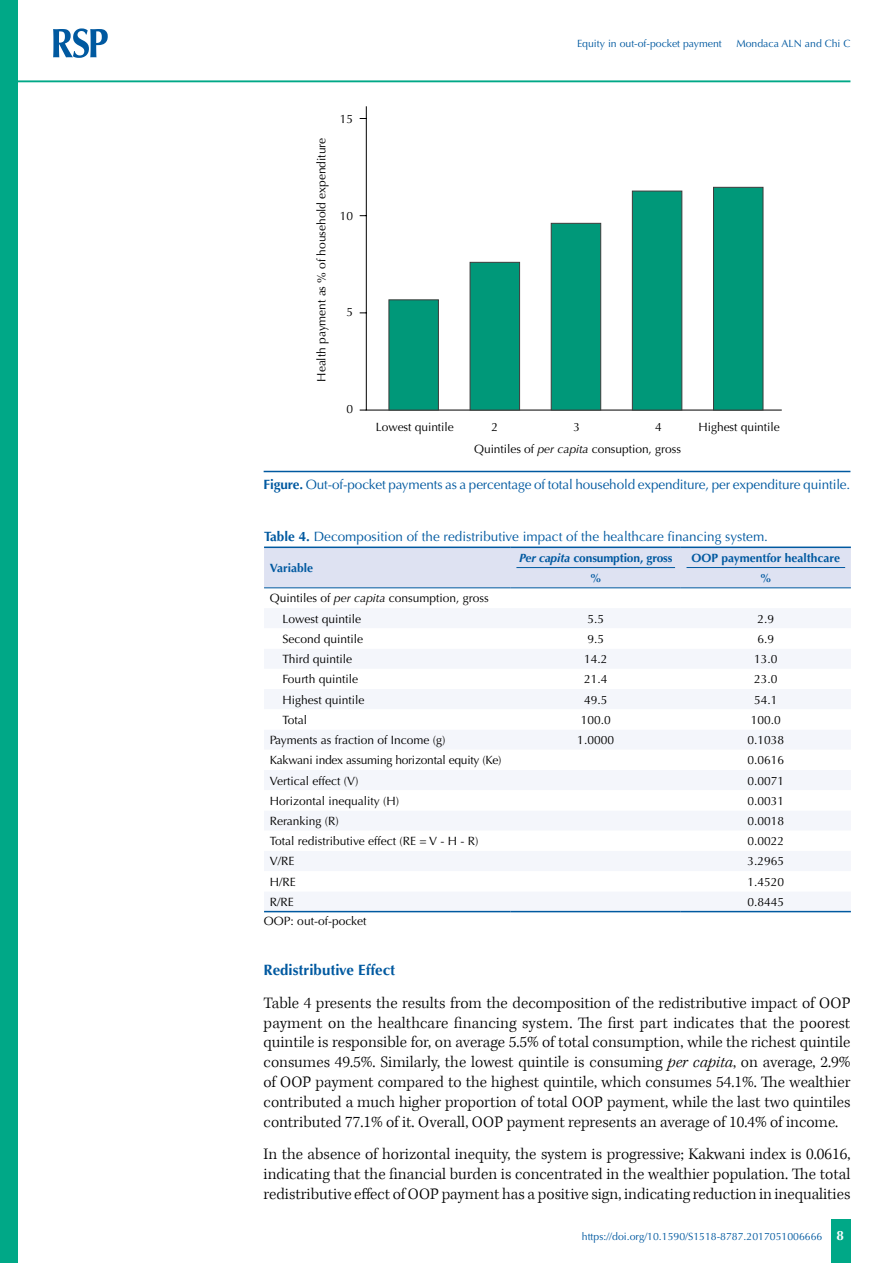
<style>
.page{position:relative;width:893px;height:1263px;background:#fff}
.page>*{position:absolute;margin:0;border:0;box-sizing:border-box;transform-origin:0 0}
.t1{font:300 16.5px/19.8px "Kepler Std";color:#000;text-align:justify}
.t2{font:700 15px "Optima";color:#0059a0}
.t3{font:13.5px "Optima";letter-spacing:-.01em;color:#0059a0}
.t4{font:700 13.5px "Optima";color:#fff}
.t5{font:12px/20.2px "Optima";color:#000}
.t6{font:700 12px "Optima";color:#0059a0}
.t7{font:12px "Optima";letter-spacing:-.02em;color:#000}
.t8{font:10.5px "Optima";color:#0059a0}
.s1{font-style:italic}
.s2{font-weight:700}
</style>
<div class="page">
<div style="left:831px;top:1220px;width:20px;height:43px;background:#00a887"></div>
<div style="left:0;top:0;width:18px;height:1263px;background:#00a887"></div>
<svg style="left:53px;top:28px;width:55px;height:30px"></svg>
<hr style="left:18px;top:80px;width:832px;height:2px;background:#00a887">
<hr style="left:264px;top:471px;width:586px;height:1px;background:#0059a0">
<svg style="left:359px;top:106px;width:423px;height:305px"></svg>
<div style="left:389px;top:299px;width:50px;height:111px;background:#009879;border:1px solid #3c3c3b"></div>
<div style="left:470px;top:262px;width:50px;height:148px;background:#009879;border:1px solid #3c3c3b"></div>
<div style="left:551px;top:223px;width:50px;height:187px;background:#009879;border:1px solid #3c3c3b"></div>
<div style="left:632px;top:191px;width:50px;height:219px;background:#009879;border:1px solid #3c3c3b"></div>
<div style="left:713px;top:187px;width:50px;height:223px;background:#009879;border:1px solid #3c3c3b"></div>
<div style="left:264px;top:548px;width:587px;height:39px;background:#dee2f2"></div>
<div style="left:264px;top:609px;width:587px;height:302px;background:#f4f6fb"></div>
<svg style="left:264px;top:628px;width:587px;height:263px"></svg>
<hr style="left:264px;top:546px;width:247px;height:2px;background:#0059a0">
<hr style="left:511px;top:546px;width:170px;height:2px;background:#0059a0">
<hr style="left:681px;top:546px;width:170px;height:2px;background:#0059a0">
<hr style="left:264px;top:587px;width:247px;height:1px;background:#0059a0">
<hr style="left:511px;top:587px;width:170px;height:1px;background:#0059a0">
<hr style="left:681px;top:587px;width:170px;height:1px;background:#0059a0">
<hr style="left:264px;top:911px;width:247px;height:1px;background:#0059a0">
<hr style="left:511px;top:911px;width:170px;height:1px;background:#0059a0">
<hr style="left:681px;top:911px;width:170px;height:1px;background:#0059a0">
<hr style="left:516px;top:567px;width:159px;height:1px;background:#0059a0">
<hr style="left:686px;top:567px;width:159px;height:1px;background:#0059a0">
<p class="t8" style="left:577px;top:37px;width:146px">Equity in out-of-pocket payment</p>
<p class="t8" style="left:736px;top:37px;width:115px">Mondaca ALN and Chi C</p>
<p class="t5" style="left:312px;top:382px;width:245px;rotate:-90deg">Health payment as % of household expenditure</p>
<p class="t5" style="left:340px;top:109px;width:15px">15</p>
<p class="t5" style="left:340px;top:206px;width:15px">10</p>
<p class="t5" style="left:347px;top:302px;width:8px">5</p>
<p class="t5" style="left:347px;top:399px;width:8px">0</p>
<p class="t5" style="left:376px;top:417px;width:79px">Lowest quintile</p>
<p class="t5" style="left:491px;top:417px;width:8px">2</p>
<p class="t5" style="left:573px;top:417px;width:8px">3</p>
<p class="t5" style="left:655px;top:417px;width:8px">4</p>
<p class="t5" style="left:698px;top:417px;width:83px">Highest quintile</p>
<p class="t5" style="left:474px;top:439px;width:208px">Quintiles of <span class="s1">per capita</span> consuption, gross</p>
<p class="t3" style="left:264px;top:477px;width:588px"><span class="s2">Figure.</span> Out-of-pocket payments as a percentage of total household expenditure, per expenditure quintile.</p>
<p class="t3" style="left:264px;top:528px;width:505px"><span class="s2">Table 4.</span> Decomposition of the redistributive impact of the healthcare financing system.</p>
<p class="t6" style="left:270px;top:561px;width:45px">Variable</p>
<p class="t6" style="left:519px;top:551px;width:155px"><span class="s1">Per capita</span> consumption, gross</p>
<p class="t6" style="left:691px;top:551px;width:150px">OOP paymentfor healthcare</p>
<p class="t6" style="left:590px;top:571px;width:13px">%</p>
<p class="t6" style="left:760px;top:571px;width:13px">%</p>
<p class="t5" style="left:283px;top:588px;width:208px;text-indent:-13px">Quintiles of <span class="s1">per capita</span> consumption, gross<br>Lowest quintile</p>
<p class="t5" style="left:587px;top:609px;width:18px">5.5</p>
<p class="t5" style="left:757px;top:609px;width:18px">2.9</p>
<p class="t5" style="left:283px;top:629px;width:82px">Second quintile</p>
<p class="t5" style="left:587px;top:629px;width:18px">9.5</p>
<p class="t5" style="left:757px;top:629px;width:18px">6.9</p>
<p class="t5" style="left:283px;top:649px;width:71px">Third quintile</p>
<p class="t5" style="left:584px;top:649px;width:25px">14.2</p>
<p class="t5" style="left:754px;top:649px;width:25px">13.0</p>
<p class="t5" style="left:283px;top:669px;width:77px">Fourth quintile</p>
<p class="t5" style="left:584px;top:669px;width:25px">21.4</p>
<p class="t5" style="left:754px;top:669px;width:25px">23.0</p>
<p class="t5" style="left:282px;top:689px;width:84px">Highest quintile</p>
<p class="t5" style="left:584px;top:689px;width:25px">49.5</p>
<p class="t5" style="left:754px;top:689px;width:25px">54.1</p>
<p class="t5" style="left:282px;top:710px;width:26px">Total</p>
<p class="t5" style="left:581px;top:710px;width:32px">100.0</p>
<p class="t5" style="left:751px;top:710px;width:32px">100.0</p>
<p class="t5" style="left:270px;top:730px;width:177px">Payments as fraction of Income (g)</p>
<p class="t5" style="left:577px;top:730px;width:38px">1.0000</p>
<p class="t5" style="left:747px;top:730px;width:38px">0.1038</p>
<p class="t7" style="left:270px;top:753px;width:233px">Kakwani index assuming horizontal equity (Ke)</p>
<p class="t5" style="left:747px;top:750px;width:38px">0.0616</p>
<p class="t5" style="left:270px;top:770px;width:90px">Vertical effect (V)</p>
<p class="t5" style="left:747px;top:770px;width:38px">0.0071</p>
<p class="t5" style="left:270px;top:791px;width:131px">Horizontal inequality (H)</p>
<p class="t5" style="left:747px;top:791px;width:38px">0.0031</p>
<p class="t5" style="left:270px;top:811px;width:71px">Reranking (R)</p>
<p class="t5" style="left:747px;top:811px;width:38px">0.0018</p>
<p class="t5" style="left:270px;top:831px;width:210px">Total redistributive effect (RE = V - H - R)</p>
<p class="t5" style="left:747px;top:831px;width:38px">0.0022</p>
<p class="t5" style="left:270px;top:851px;width:26px">V/RE</p>
<p class="t5" style="left:747px;top:851px;width:38px">3.2965</p>
<p class="t5" style="left:270px;top:872px;width:28px">H/RE</p>
<p class="t5" style="left:747px;top:872px;width:38px">1.4520</p>
<p class="t5" style="left:270px;top:892px;width:25px">R/RE</p>
<p class="t5" style="left:747px;top:892px;width:38px">0.8445</p>
<p class="t5" style="left:264px;top:911px;width:104px">OOP: out-of-pocket</p>
<p class="t2" style="left:264px;top:961px;width:133px">Redistributive Effect</p>
<p class="t1" style="left:264px;top:993px;width:588px">Table 4 presents the results from the decomposition of the redistributive impact of OOP payment on the healthcare financing system. The first part indicates that the poorest quintile is responsible for, on average 5.5% of total consumption, while the richest quintile consumes 49.5%. Similarly, the lowest quintile is consuming <span class="s1">per capita</span>, on average, 2.9% of OOP payment compared to the highest quintile, which consumes 54.1%. The wealthier contributed a much higher proportion of total OOP payment, while the last two quintiles contributed 77.1% of it. Overall, OOP payment represents an average of 10.4% of income.</p>
<p class="t1" style="left:264px;top:1145px;width:588px">In the absence of horizontal inequity, the system is progressive; Kakwani index is 0.0616, indicating that the financial burden is concentrated in the wealthier population. The total redistributive effect of OOP payment has a positive sign, indicating reduction in inequalities</p>
<p class="t8" style="left:582px;top:1230px;width:242px">https://doi.org/10.1590/S1518-8787.2017051006666</p>
<p class="t4" style="left:836px;top:1227px;width:9px">8</p>
</div>
